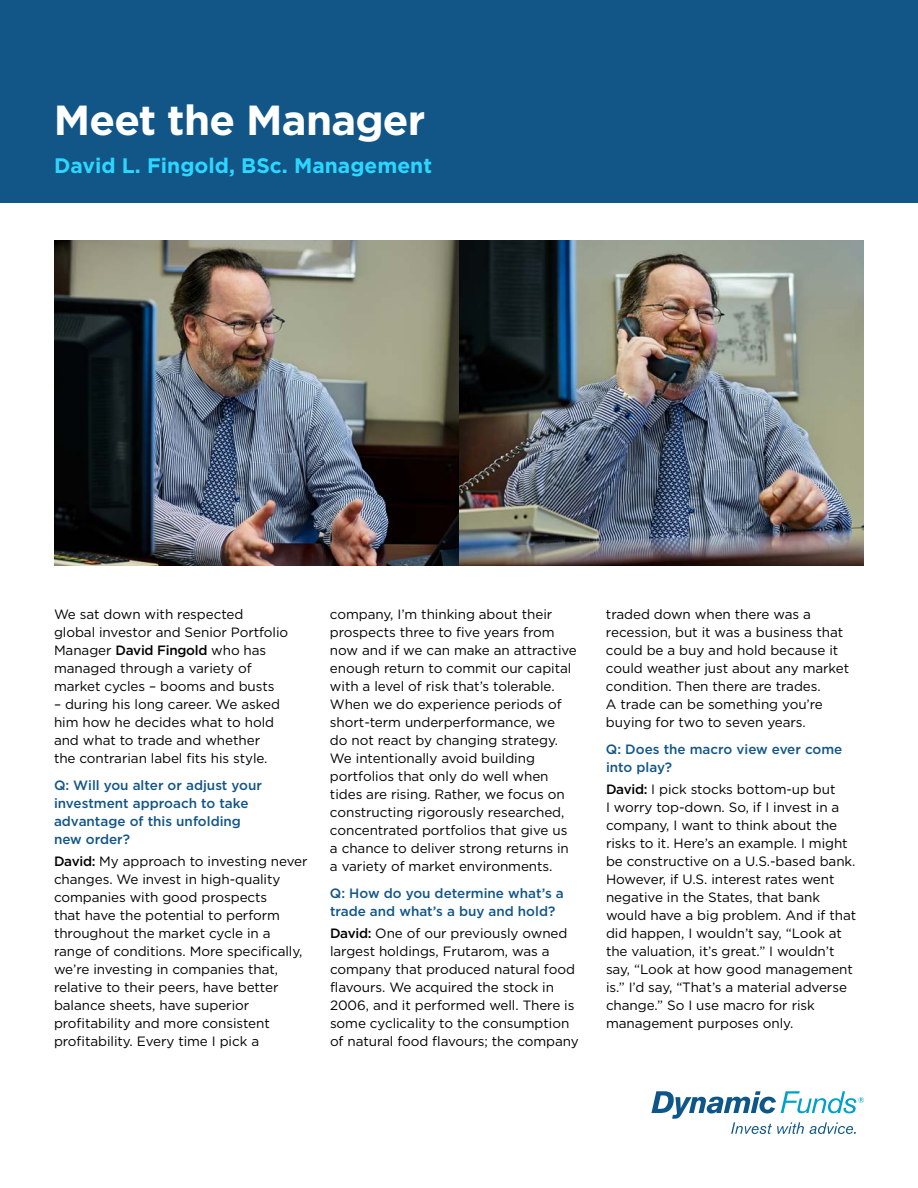
<style>
.page{position:relative;width:918px;height:1188px;background:#fff}
.page>*{position:absolute;margin:0;border:0;box-sizing:border-box;transform-origin:0 0}
.t1{font:700 42px "Gotham";letter-spacing:-.02em;color:#fff}
.t2{font:700 21px "Gotham";color:#2cd7ff}
.t3{font:13.5px/18px "Gotham";letter-spacing:-.005em;color:#000}
.t4{font:500 13.5px/18px "Gotham";color:#125687}
.s1{font-weight:500}
</style>
<div class="page">
<div style="left:0;top:0;width:918px;height:202px;background:#125687"></div>
<svg style="left:651px;top:1091px;width:213px;height:43px"></svg>
<img style="left:54px;top:241px;width:810px;height:324px">
<h1 class="t1" style="left:54px;top:92px;width:373px">Meet the Manager</h1>
<h1 class="t2" style="left:54px;top:152px;width:380px">David L. Fingold, BSc. Management</h1>
<p class="t3" style="left:54px;top:605px;width:236px">We sat down with respected<br>global investor and Senior Portfolio<br>Manager <span class="s1">David Fingold</span> who has managed through a variety of market cycles – booms and busts</p>
<p class="t3" style="left:54px;top:695px;width:228px">– during his long career. We asked him how he decides what to hold and what to trade and whether the contrarian label fits his style.</p>
<p class="t4" style="left:54px;top:776px;width:210px">Q: Will you alter or adjust your</p>
<h2 class="t4" style="left:54px;top:794px;width:196px">investment approach to take advantage of this unfolding new order?</h2>
<p class="t3" style="left:54px;top:852px;width:255px"><span class="s1">David:</span> My approach to investing never changes. We invest in high-quality companies with good prospects<br>that have the potential to perform throughout the market cycle in a range of conditions. More specifically, we’re investing in companies that, relative to their peers, have better balance sheets, have superior profitability and more consistent profitability. Every time I pick a</p>
<p class="t3" style="left:330px;top:605px;width:248px">company, I’m thinking about their prospects three to five years from now and if we can make an attractive enough return to commit our capital with a level of risk that’s tolerable.<br>When we do experience periods of short-term underperformance, we<br>do not react by changing strategy.<br>We intentionally avoid building portfolios that only do well when tides are rising. Rather, we focus on constructing rigorously researched, concentrated portfolios that give us a chance to deliver strong returns in a variety of market environments.</p>
<p class="t4" style="left:330px;top:884px;width:235px">Q: How do you determine what’s a</p>
<h2 class="t4" style="left:330px;top:902px;width:227px">trade and what’s a buy and hold?</h2>
<p class="t3" style="left:330px;top:924px;width:250px"><span class="s1">David:</span> One of our previously owned largest holdings, Frutarom, was a company that produced natural food flavours. We acquired the stock in 2006, and it performed well. There is some cyclicality to the consumption of natural food flavours; the company</p>
<p class="t3" style="left:606px;top:605px;width:245px">traded down when there was a recession, but it was a business that could be a buy and hold because it could weather just about any market condition. Then there are trades.<br>A trade can be something you’re buying for two to seven years.</p>
<p class="t4" style="left:606px;top:740px;width:238px">Q: Does the macro view ever come</p>
<h2 class="t4" style="left:606px;top:758px;width:68px">into play?</h2>
<p class="t3" style="left:606px;top:780px;width:252px"><span class="s1">David:</span> I pick stocks bottom-up but<br>I worry top-down. So, if I invest in a company, I want to think about the risks to it. Here’s an example. I might be constructive on a U.S.-based bank.<br>However, if U.S. interest rates went negative in the States, that bank would have a big problem. And if that did happen, I wouldn’t say, “Look at the valuation, it’s great.” I wouldn’t say, “Look at how good management is.” I’d say, “That’s a material adverse change.” So I use macro for risk management purposes only.</p>
</div>
